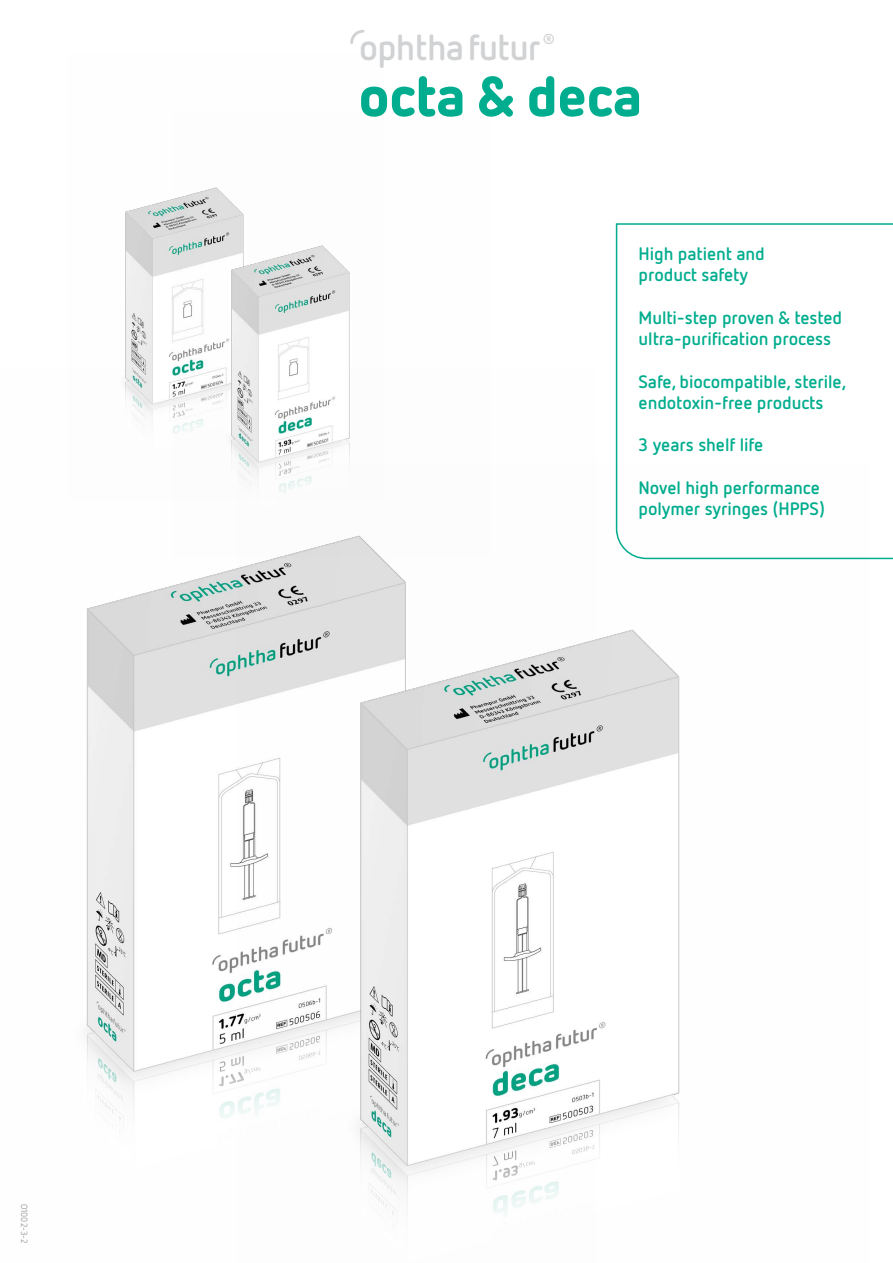
<style>
.page{position:relative;width:893px;height:1263px;background:#fff}
.page>*{position:absolute;margin:0;border:0;box-sizing:border-box;transform-origin:0 0}
.t1{font:900 56.25px "Netto Pro";letter-spacing:-.005em;color:#00ad8e}
.t2{font:700 36px "Netto Pro";letter-spacing:-.02em;color:#d1d2d4}
.t3{font:700 18px/21.3px "Netto Pro";letter-spacing:-.005em;color:#00ad8e}
.t4{font:700 14.4px "Netto Pro";color:#d1d2d4}
.t5{font:9px "Netto Pro";letter-spacing:-.005em;color:#939598}
</style>
<div class="page">
<svg style="left:350px;top:30px;width:14px;height:14px"></svg>
<svg style="left:615px;top:223px;width:278px;height:337px"></svg>
<img style="left:85px;top:568px;width:152px;height:553px">
<img style="left:125px;top:199px;width:48px;height:232px">
<img style="left:173px;top:187px;width:177px;height:276px">
<img style="left:237px;top:463px;width:631px;height:754px">
<p class="t5" style="left:30px;top:1204px;width:42px;rotate:90deg">O1002-3-2</p>
<h2 class="t2" style="left:359px;top:23px;width:183px">ophthafutur</h2>
<p class="t4" style="left:543px;top:30px;width:14px">®</p>
<h1 class="t1" style="left:359px;top:57px;width:285px">octa &amp; deca</h1>
<p class="t3" style="left:639px;top:242px;width:128px">High patient and product safety</p>
<p class="t3" style="left:639px;top:306px;width:205px">Multi-step proven &amp; tested ultra-purification process</p>
<p class="t3" style="left:639px;top:370px;width:209px">Safe, biocompatible, sterile, endotoxin-free products</p>
<p class="t3" style="left:639px;top:433px;width:126px">3 years shelf life</p>
<p class="t3" style="left:639px;top:476px;width:188px">Novel high performance polymer syringes (HPPS)</p>
</div>
